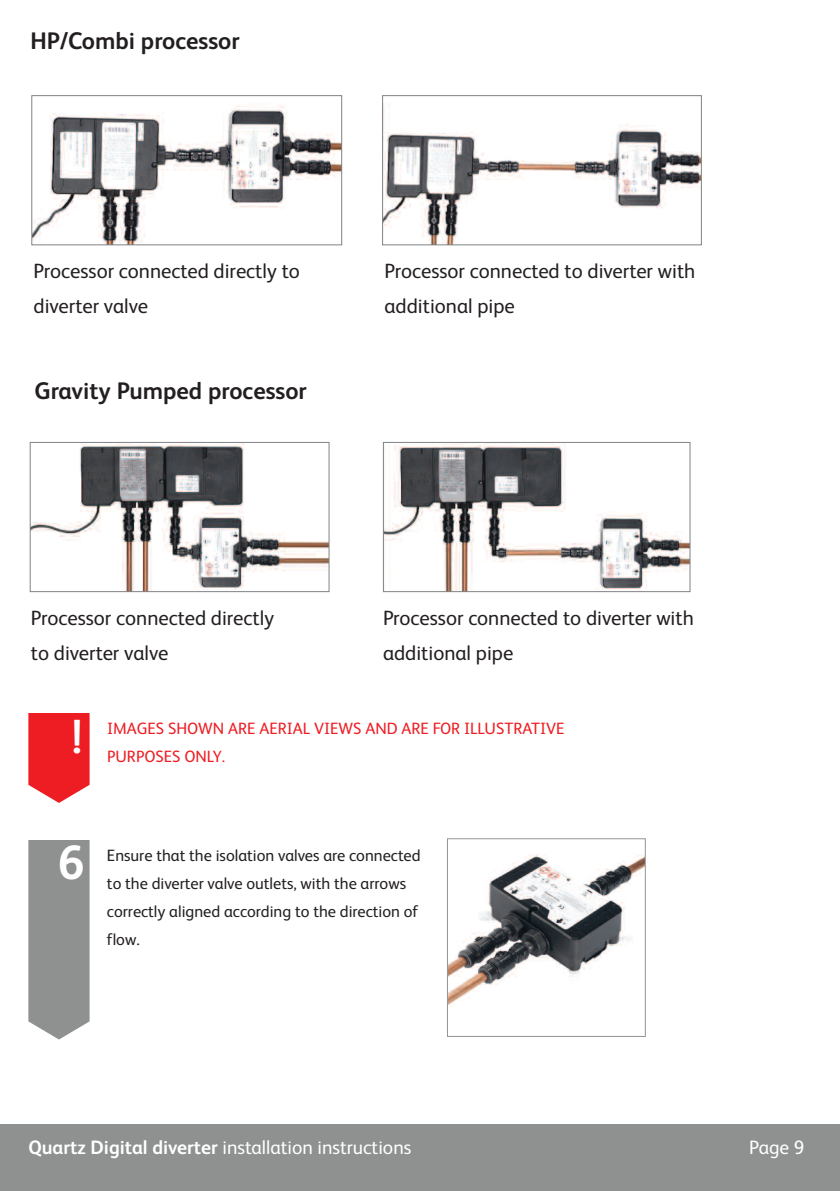
<style>
.page{position:relative;width:840px;height:1191px;background:#fff}
.page>*{position:absolute;margin:0;border:0;box-sizing:border-box;transform-origin:0 0}
.t1{font:700 48px "FS Albert";color:#fff}
.t2{font:700 24px "FS Albert";color:#231f20}
.t3{font:20.6px/35.2px "FS Albert";color:#231f20}
.t4{font:19.4px "FS Albert";color:#fff}
.t5{font:16.4px/28px "FS Albert";color:#231f20}
.t6{font:16.4px/28px "FS Albert";color:#ee1e24}
.s1{font-weight:700}
</style>
<div class="page">
<div style="left:0;top:1123px;width:839px;height:68px;background:#8e9190"></div>
<svg style="left:28px;top:713px;width:61px;height:89px"></svg>
<img style="left:33px;top:105px;width:307px;height:138px">
<div style="left:31px;top:95px;width:311px;height:150px;border:1px solid #808285"></div>
<img style="left:384px;top:104px;width:315px;height:139px">
<div style="left:382px;top:95px;width:319px;height:150px;border:1px solid #808285"></div>
<img style="left:32px;top:444px;width:295px;height:146px">
<div style="left:30px;top:442px;width:299px;height:150px;border:1px solid #808285"></div>
<img style="left:385px;top:444px;width:303px;height:146px">
<div style="left:383px;top:442px;width:307px;height:150px;border:1px solid #808285"></div>
<div style="left:28px;top:840px;width:61px;height:199px;background:#8e9190"></div>
<img style="left:449px;top:854px;width:194px;height:154px">
<div style="left:447px;top:838px;width:198px;height:198px;border:1px solid #939598"></div>
<p class="t2" style="left:30px;top:32px;width:211px">HP/Combi processor</p>
<p class="t3" style="left:34px;top:255px;width:268px">Processor connected directly to diverter valve</p>
<p class="t2" style="left:34px;top:383px;width:274px">Gravity Pumped processor</p>
<p class="t3" style="left:384px;top:255px;width:312px">Processor connected to diverter with additional pipe</p>
<p class="t3" style="left:31px;top:602px;width:245px">Processor connected directly to diverter valve</p>
<p class="t3" style="left:383px;top:602px;width:312px">Processor connected to diverter with additional pipe</p>
<h1 class="t1" style="left:71px;top:720px;width:13px">!</h1>
<p class="t6" style="left:107px;top:716px;width:459px">IMAGES SHOWN ARE AERIAL VIEWS AND ARE FOR ILLUSTRATIVE<br>PURPOSES ONLY.</p>
<h1 class="t1" style="left:58px;top:846px;width:28px">6</h1>
<p class="t5" style="left:107px;top:843px;width:315px">Ensure that the isolation valves are connected to the diverter valve outlets, with the arrows correctly aligned according to the direction of flow.</p>
<p class="t4" style="left:28px;top:1140px;width:384px"><span class="s1">Quartz Digital diverter</span> installation instructions</p>
<p class="t4" style="left:748px;top:1140px;width:57px">Page 9</p>
</div>
